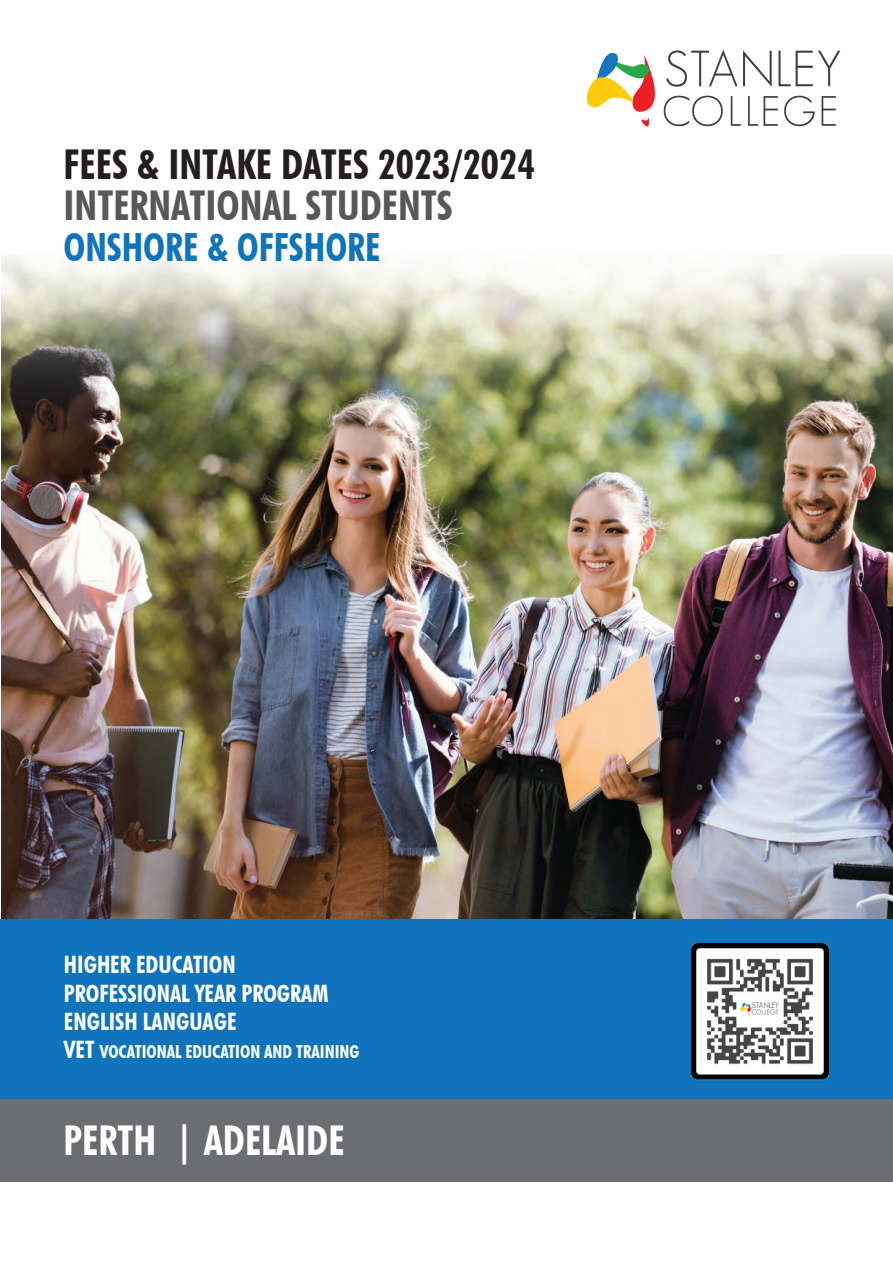
<style>
.page{position:relative;width:893px;height:1263px;background:#fff}
.page>*{position:absolute;margin:0;border:0;box-sizing:border-box;transform-origin:0 0}
.t1{font:700 condensed 41.1px "Futura BT";color:#231f20}
.t2{font:700 condensed 41.1px "Futura BT";color:#57585a}
.t3{font:700 condensed 41.1px "Futura BT";color:#fff}
.t4{font:700 condensed 38.85px "Futura BT";color:#1074bc}
.t5{font:700 condensed 24px "Futura BT";color:#fff}
.t6{font:700 condensed 18px "Futura BT";color:#fff}
.s1{font-size:24px}
</style>
<div class="page">
<img style="left:1px;top:49px;width:892px;height:871px">
<div style="left:0;top:920px;width:893px;height:180px;background:#1074bc"></div>
<div style="left:0;top:1100px;width:893px;height:82px;background:#6c6d70"></div>
<svg style="left:666px;top:50px;width:71px;height:37px"></svg>
<svg style="left:743px;top:50px;width:29px;height:37px"></svg>
<svg style="left:779px;top:51px;width:61px;height:35px"></svg>
<svg style="left:664px;top:96px;width:59px;height:30px"></svg>
<svg style="left:731px;top:96px;width:10px;height:30px"></svg>
<svg style="left:748px;top:96px;width:30px;height:30px"></svg>
<svg style="left:784px;top:96px;width:31px;height:30px"></svg>
<svg style="left:822px;top:96px;width:14px;height:30px"></svg>
<svg style="left:641px;top:118px;width:9px;height:9px"></svg>
<svg style="left:585px;top:53px;width:71px;height:59px"></svg>
<img style="left:692px;top:943px;width:136px;height:157px">
<h1 class="t1" style="left:63px;top:139px;width:473px">FEES &amp; INTAKE DATES 2023/2024</h1>
<h1 class="t2" style="left:63px;top:180px;width:391px">INTERNATIONAL STUDENTS</h1>
<h2 class="t4" style="left:63px;top:224px;width:319px">ONSHORE &amp; OFFSHORE</h2>
<p class="t5" style="left:64px;top:950px;width:173px">HIGHER EDUCATION</p>
<p class="t5" style="left:64px;top:979px;width:266px">PROFESSIONAL YEAR PROGRAM</p>
<p class="t5" style="left:64px;top:1007px;width:174px">ENGLISH LANGUAGE</p>
<p class="t6" style="left:64px;top:1041px;width:297px"><span class="s1">VET</span> VOCATIONAL EDUCATION AND TRAINING</p>
<h1 class="t3" style="left:63px;top:1116px;width:283px">PERTH | ADELAIDE</h1>
</div>
